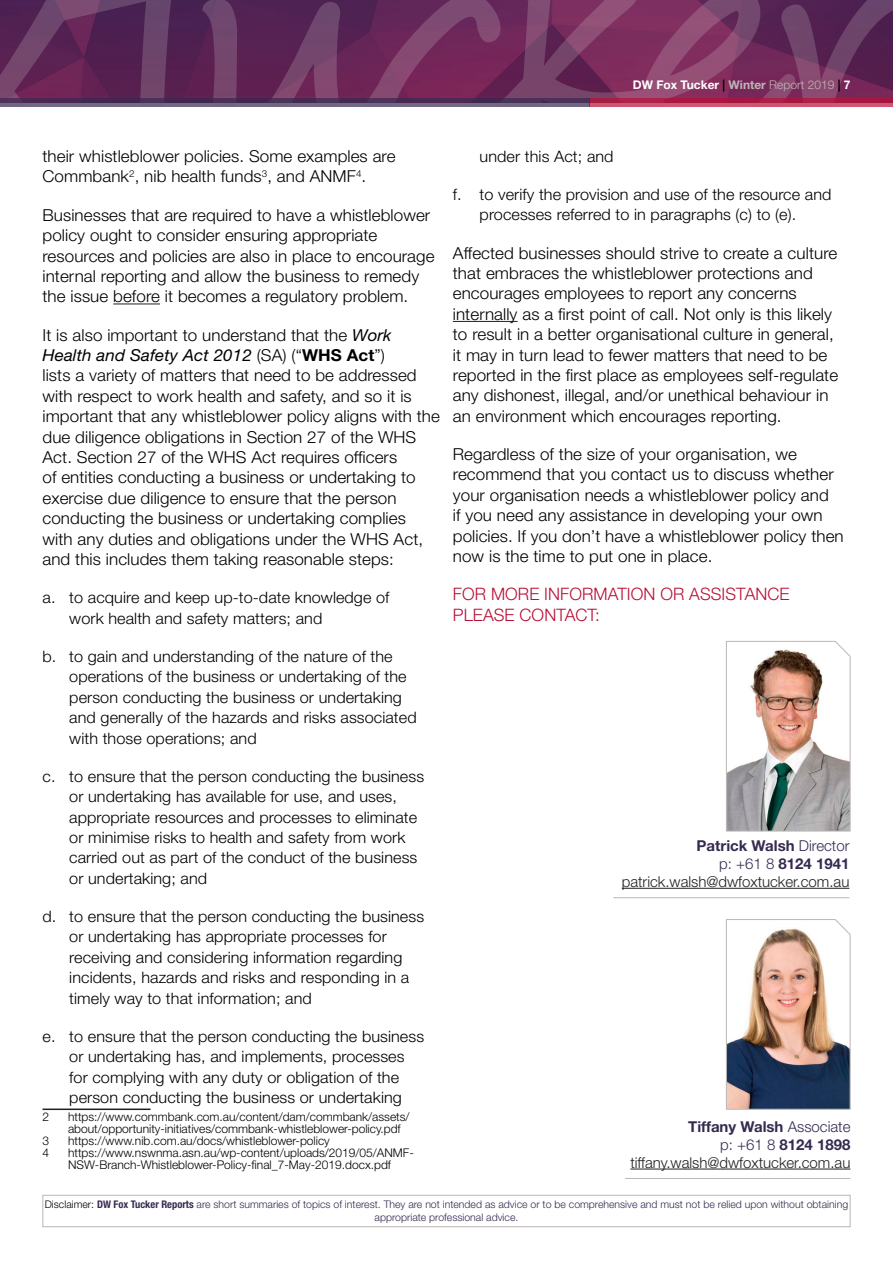
<style>
.page{position:relative;width:893px;height:1263px;background:#fff}
.page>*{position:absolute;margin:0;border:0;box-sizing:border-box;transform-origin:0 0}
.Body{font:300 17.1px/20.4px "Helvetica Neue LT Std";letter-spacing:.005em;color:#b90f36}
.t1{font:300 16.5px/20.4px "Helvetica Neue LT Std";letter-spacing:.005em;color:#000}
.t2{font:300 15.75px/20.4px "Helvetica Neue LT Std";letter-spacing:.005em;color:#000}
.t3{font:300 15px/18px "Helvetica Neue LT Std";color:#231f20;text-align:right}
.Footnote_text{font:300 12px/12px "Helvetica Neue LT Std";color:#000}
.t4{font:700 12px "Helvetica Neue LT Std";color:#fff}
.t5{font:300 10.5px/13.5px "Helvetica Neue LT Std";color:#362a50;text-align:center}
.s1{color:#000}
.s2{color:#bdb7b3}
.s3{font-weight:300;color:#bdb7b3}
.s4{font-weight:400;font-style:italic}
.s5{font-weight:700}
.s6{font-weight:700;color:#362a50}
.s7{color:#362a50}
.s8{font-weight:700;font-stretch:condensed}
</style>
<div class="page">
<div style="left:43px;top:1195px;width:807px;height:32px;border:1px solid #bdb7b3"></div>
<svg style="left:0;top:0;width:893px;height:106px;background:#6e315e"></svg>
<svg style="left:0;top:98px;width:590px;height:8px;background:#574265"></svg>
<hr style="left:113px;top:304px;width:47px;height:1px;background:#231f20">
<hr style="left:43px;top:1108px;width:108px;height:2px;background:#231f20">
<hr style="left:453px;top:321px;width:65px;height:1px;background:#231f20">
<hr style="left:613px;top:897px;width:236px;height:1px;background:#bdb7b3">
<hr style="left:622px;top:888px;width:227px;height:1px;background:#231f20">
<img style="left:726px;top:641px;width:125px;height:191px">
<hr style="left:625px;top:1178px;width:225px;height:1px;background:#bdb7b3">
<hr style="left:630px;top:1169px;width:220px;height:1px;background:#231f20">
<img style="left:726px;top:919px;width:125px;height:191px">
<p class="t4" style="left:633px;top:78px;width:219px">DW Fox Tucker <span class="s1">|</span> <span class="s2">Winter</span> <span class="s3">Report 2019</span> <span class="s1">|</span> 7</p>
<p class="t1" style="left:43px;top:146px;width:355px">their whistleblower policies. Some examples are<br>Commbank<sup>2</sup>, nib health funds<sup>3</sup>, and ANMF<sup>4</sup>.</p>
<p class="t1" style="left:43px;top:204px;width:394px">Businesses that are required to have a whistleblower policy ought to consider ensuring appropriate resources and policies are also in place to encourage internal reporting and allow the business to remedy the issue before it becomes a regulatory problem.</p>
<p class="t1" style="left:43px;top:324px;width:399px">It is also important to understand that the <span class="s4">Work Health and Safety Act 2012</span> (SA) (“<span class="s5">WHS Act</span>”)<br>lists a variety of matters that need to be addressed with respect to work health and safety, and so it is important that any whistleblower policy aligns with the due diligence obligations in Section 27 of the WHS Act. Section 27 of the WHS Act requires officers<br>of entities conducting a business or undertaking to exercise due diligence to ensure that the person conducting the business or undertaking complies with any duties and obligations under the WHS Act, and this includes them taking reasonable steps:</p>
<p class="t2" style="left:69px;top:587px;width:322px;text-indent:-27px">a. to acquire and keep up-to-date knowledge of work health and safety matters; and</p>
<p class="t2" style="left:69px;top:646px;width:349px;text-indent:-27px">b. to gain and understanding of the nature of the operations of the business or undertaking of the person conducting the business or undertaking and generally of the hazards and risks associated with those operations; and</p>
<p class="t2" style="left:69px;top:766px;width:356px;text-indent:-27px">c. to ensure that the person conducting the business or undertaking has available for use, and uses, appropriate resources and processes to eliminate or minimise risks to health and safety from work carried out as part of the conduct of the business or undertaking; and</p>
<p class="t2" style="left:69px;top:906px;width:356px;text-indent:-27px">d. to ensure that the person conducting the business or undertaking has appropriate processes for receiving and considering information regarding incidents, hazards and risks and responding in a timely way to that information; and</p>
<p class="t2" style="left:43px;top:1026px;width:383px;text-align:center">e. to ensure that the person conducting the business or undertaking has, and implements, processes<br>for complying with any duty or obligation of the person conducting the business or undertaking</p>
<p class="Footnote_text" style="left:43px;top:1111px;width:8px">2</p>
<p class="Footnote_text" style="left:68px;top:1111px;width:343px">https://www.commbank.com.au/content/dam/commbank/assets/ about/opportunity-initiatives/commbank-whistleblower-policy.pdf</p>
<p class="Footnote_text" style="left:43px;top:1135px;width:8px">3</p>
<p class="Footnote_text" style="left:68px;top:1135px;width:263px">https://www.nib.com.au/docs/whistleblower-policy</p>
<p class="Footnote_text" style="left:43px;top:1147px;width:8px">4</p>
<p class="Footnote_text" style="left:68px;top:1147px;width:347px">https://www.nswnma.asn.au/wp-content/uploads/2019/05/ANMF-<br>NSW-Branch-Whistleblower-Policy-final_7-May-2019.docx.pdf</p>
<p class="t2" style="left:480px;top:145px;width:135px">under this Act; and</p>
<p class="t2" style="left:453px;top:184px;width:380px;text-align:center">f. to verify the provision and use of the resource and processes referred to in paragraphs (c) to (e).</p>
<p class="t1" style="left:453px;top:242px;width:387px">Affected businesses should strive to create a culture that embraces the whistleblower protections and encourages employees to report any concerns internally as a first point of call. Not only is this likely to result in a better organisational culture in general, it may in turn lead to fewer matters that need to be reported in the first place as employees self-regulate any dishonest, illegal, and/or unethical behaviour in an environment which encourages reporting.</p>
<p class="t1" style="left:453px;top:444px;width:392px">Regardless of the size of your organisation, we recommend that you contact us to discuss whether your organisation needs a whistleblower policy and<br>if you need any assistance in developing your own policies. If you don’t have a whistleblower policy then now is the time to put one in place.</p>
<p class="Body" style="left:453px;top:584px;width:338px">FOR MORE INFORMATION OR ASSISTANCE<br>PLEASE CONTACT:</p>
<p class="t3" style="left:622px;top:836px;width:229px"><span class="s6">Patrick Walsh</span> <span class="s7">Director<br>p: +61 8</span> <span class="s6">8124 1941 </span>patrick.walsh@dwfoxtucker.com.au</p>
<p class="t3" style="left:630px;top:1117px;width:222px"><span class="s6">Tiffany Walsh</span> <span class="s7">Associate<br>p: +61 8</span> <span class="s6">8124 1898 </span>tiffany.walsh@dwfoxtucker.com.au</p>
<p class="t5" style="left:45px;top:1197px;width:805px"><span class="s1">Disclaimer:</span> <span class="s8">DW Fox Tucker Reports</span> are short summaries of topics of interest. They are not intended as advice or to be comprehensive and must not be relied upon without obtaining appropriate professional advice.</p>
</div>
